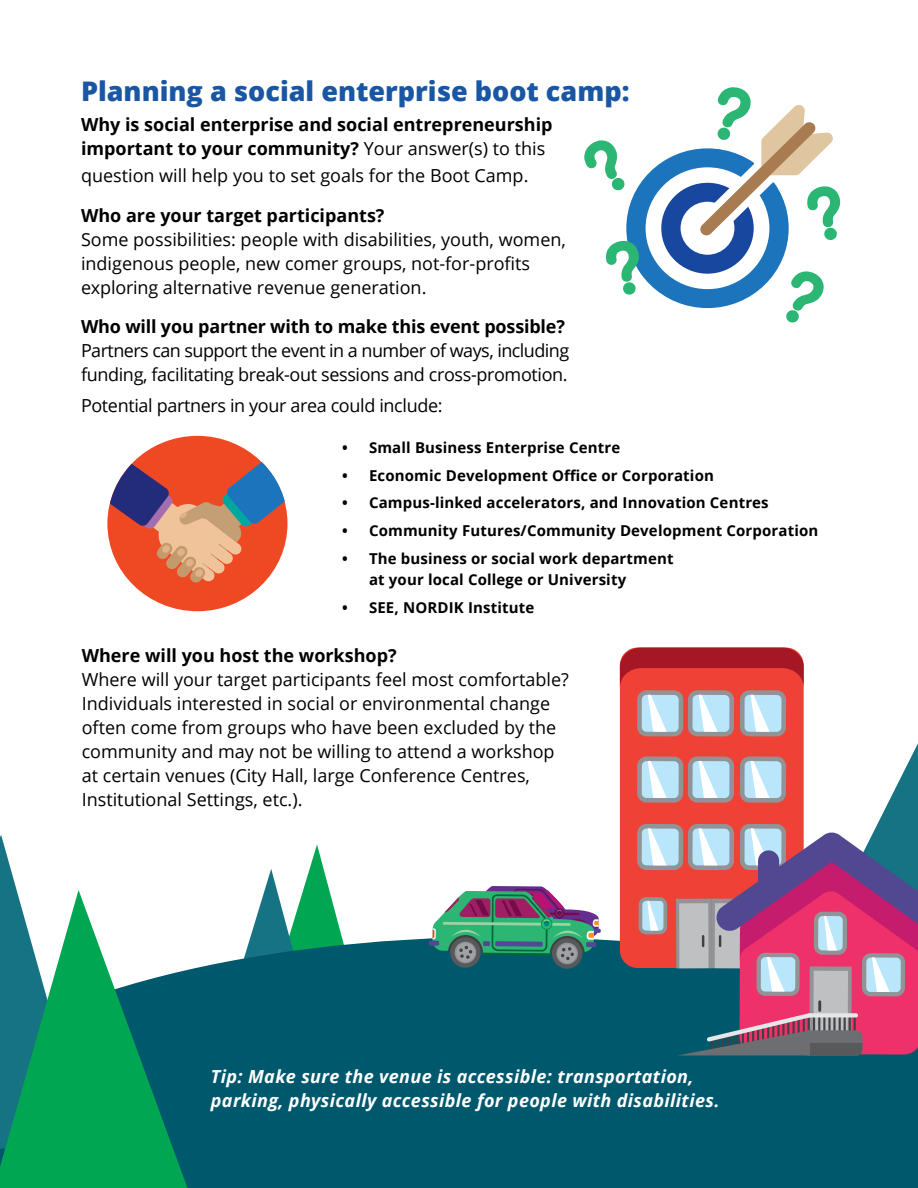
<style>
.page{position:relative;width:918px;height:1188px;background:#fff}
.page>*{position:absolute;margin:0;border:0;box-sizing:border-box;transform-origin:0 0}
.t1{font:800 27px "Open Sans";color:#1956a3}
.t2{font:18px/24px "Open Sans";color:#000}
.t3{font:700 18px/24px "Open Sans";color:#000}
.t4{font:18px/24px "Open Sans";letter-spacing:-.02em;color:#000}
.t5{font:italic 700 18px/24px "Open Sans";letter-spacing:.02em;color:#fff}
.t6{font:700 15px/21px "Open Sans";letter-spacing:.01em;color:#000}
.s1{font-weight:400}
</style>
<div class="page">
<svg style="left:250px;top:844px;width:92px;height:93px"></svg>
<div style="left:187px;top:937px;width:731px;height:251px;background:#00586d"></div>
<div style="left:620px;top:648px;width:184px;height:320px;background:#ef4136;border-radius:18px"></div>
<svg style="left:620px;top:648px;width:184px;height:88px"></svg>
<svg style="left:0;top:835px;width:17px;height:55px"></svg>
<svg style="left:0;top:890px;width:187px;height:298px;fill:#00a651"></svg>
<div style="left:429px;top:941px;width:10px;height:5px;background:#524993"></div>
<div style="left:552px;top:938px;width:30px;height:31px;background:#58595b;border-radius:50%"></div>
<div style="left:556px;top:943px;width:22px;height:21px;background:#919396;border-radius:50%"></div>
<div style="left:558px;top:944px;width:19px;height:19px;background:#9fa1a4;border-radius:50%"></div>
<svg style="left:450px;top:937px;width:31px;height:31px"></svg>
<div style="left:455px;top:942px;width:21px;height:21px;background:#919396;border-radius:50%"></div>
<div style="left:456px;top:943px;width:19px;height:19px;background:#9fa1a4;border-radius:50%"></div>
<svg style="left:433px;top:886px;width:168px;height:74px"></svg>
<svg style="left:637px;top:743px;width:281px;height:313px"></svg>
<hr style="left:807px;top:1013px;width:51px;height:4px;background:#e6e7e8;border-radius:2px">
<svg style="left:584px;top:87px;width:257px;height:236px"></svg>
<div style="left:107px;top:436px;width:181px;height:175px;background:#ef4923;border-radius:50%"></div>
<svg style="left:110px;top:462px;width:175px;height:121px"></svg>
<h1 class="t1" style="left:81px;top:71px;width:550px">Planning a social enterprise boot camp:</h1>
<p class="t3" style="left:81px;top:113px;width:473px">Why is social enterprise and social entrepreneurship important to your community? <span class="s1">Your answer(s) to this</span></p>
<p class="t2" style="left:81px;top:163px;width:449px">question will help you to set goals for the Boot Camp.</p>
<p class="t3" style="left:81px;top:203px;width:305px">Who are your target participants?</p>
<p class="t2" style="left:81px;top:227px;width:486px">Some possibilities: people with disabilities, youth, women, indigenous people, new comer groups, not-for-profits exploring alternative revenue generation.</p>
<p class="t3" style="left:81px;top:314px;width:486px">Who will you partner with to make this event possible?</p>
<p class="t4" style="left:81px;top:338px;width:490px">Partners can support the event in a number of ways, including funding, facilitating break-out sessions and cross-promotion.</p>
<p class="t4" style="left:81px;top:393px;width:363px">Potential partners in your area could include:</p>
<p class="t6" style="left:342px;top:437px;width:280px">• Small Business Enterprise Centre</p>
<p class="t6" style="left:342px;top:464px;width:373px">• Economic Development Office or Corporation</p>
<p class="t6" style="left:342px;top:492px;width:428px">• Campus-linked accelerators, and Innovation Centres</p>
<p class="t6" style="left:342px;top:520px;width:478px">• Community Futures/Community Development Corporation</p>
<p class="t6" style="left:369px;top:548px;width:306px;text-indent:-27px">• The business or social work department at your local College or University</p>
<p class="t6" style="left:342px;top:596px;width:194px">• SEE, NORDIK Institute</p>
<p class="t3" style="left:82px;top:643px;width:316px">Where will you host the workshop?</p>
<p class="t2" style="left:82px;top:667px;width:489px">Where will your target participants feel most comfortable?<br>Individuals interested in social or environmental change often come from groups who have been excluded by the community and may not be willing to attend a workshop at certain venues (City Hall, large Conference Centres, Institutional Settings, etc.).</p>
<p class="t5" style="left:211px;top:1064px;width:510px">Tip: Make sure the venue is accessible: transportation, parking, physically accessible for people with disabilities.</p>
</div>
